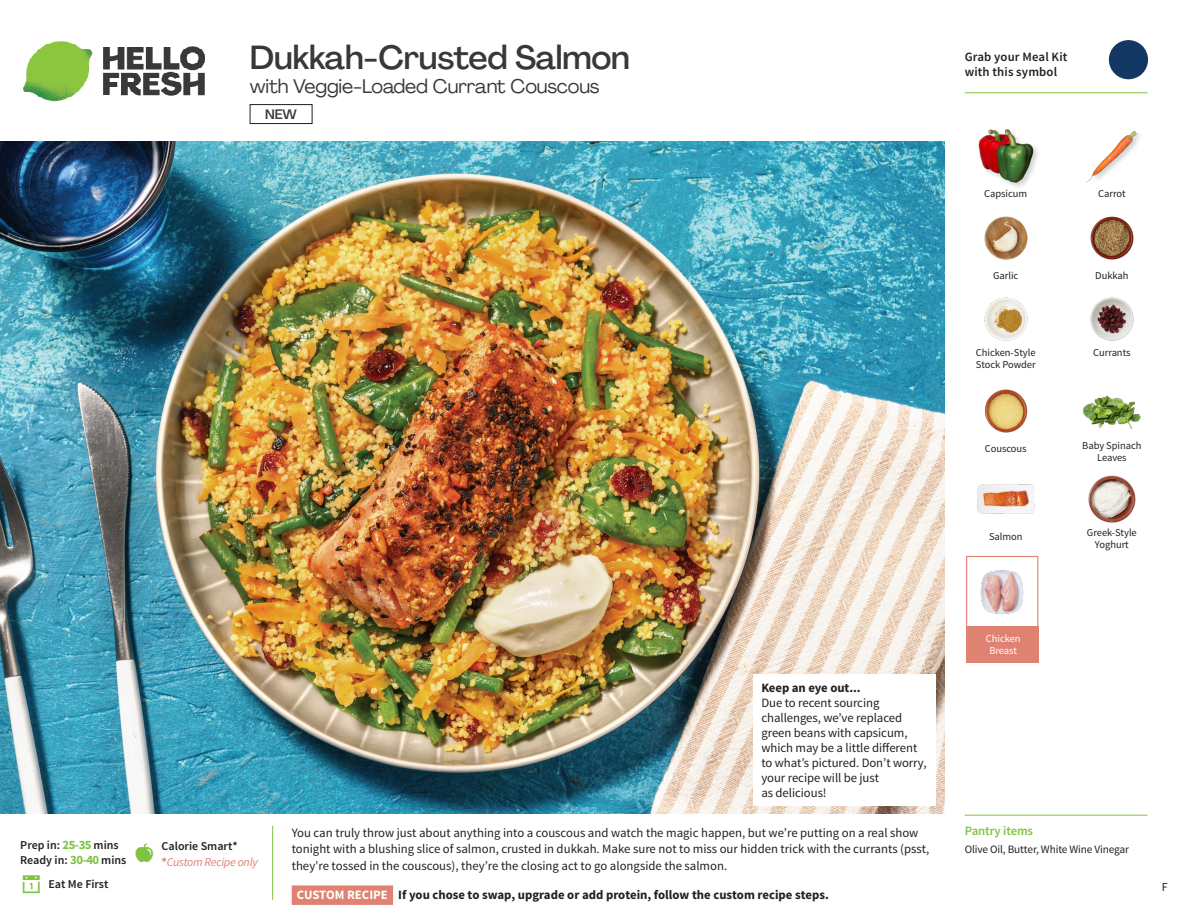
<style>
.page{position:relative;width:1188px;height:918px;background:#fff}
.page>*{position:absolute;margin:0;border:0;box-sizing:border-box;transform-origin:0 0}
._15_Titel_UK{font:500 33px "Agrandir";letter-spacing:-.01em;color:#383839}
._15_Titel_UK-2{font:19.5px "Agrandir";letter-spacing:-.01em;color:#383839}
.t1{font:500 13.5px "Agrandir";color:#383839}
.Step_6_Text_AU{font:12.75px/16.5px "Source Sans Pro";color:#231f20}
.Header_Back{font:12.75px/15px "Source Sans Pro";letter-spacing:-.005em;color:#231f20}
.Step_6_Text_AU-2{font:700 12.75px "Source Sans Pro";color:#231f20}
.t2{font:600 12.75px/15px "Source Sans Pro";letter-spacing:.01em;color:#231f20}
._04_Headers_Front{font:600 12.75px "Source Sans Pro";letter-spacing:-.01em;color:#81c340}
._04_Intro{font:600 12px "Source Sans Pro";color:#231f20}
._04_Intro-2{font:italic 12px "Source Sans Pro";letter-spacing:-.02em;color:#df8272}
.t3{font:12px "Source Sans Pro";color:#231f20}
._05_Pantry{font:11.25px "Source Sans Pro";letter-spacing:-.01em;color:#231f20}
._18_FRONT_ingredient{font:10.5px/12px "Source Sans Pro";letter-spacing:-.005em;color:#231f20;text-align:center}
._18_FRONT_ingredient-2{font:10.5px/12px "Source Sans Pro";letter-spacing:-.005em;color:#fff;text-align:center}
.s1{font-weight:700;font-size:12.75px;color:#81c340}
.s2{font-weight:700;font-style:normal}
.s3{font-weight:700}
.s4{color:#fff}
</style>
<div class="page">
<img style="left:23px;top:41px;width:182px;height:61px">
<img style="left:0;top:142px;width:945px;height:672px">
<div style="left:292px;top:885px;width:101px;height:20px;background:#e18a7b"></div>
<svg style="left:272px;top:825px;width:122px;height:79px"></svg>
<div style="left:966px;top:556px;width:72px;height:72px;border:1px solid #df8272"></div>
<div style="left:966px;top:626px;width:72px;height:37px;background:#df8272"></div>
<img style="left:980px;top:570px;width:44px;height:44px">
<div style="left:250px;top:104px;width:62px;height:20px;border:1px solid #231f20"></div>
<img style="left:1090px;top:297px;width:44px;height:44px">
<img style="left:1083px;top:395px;width:58px;height:35px">
<img style="left:984px;top:389px;width:44px;height:44px">
<img style="left:977px;top:484px;width:57px;height:30px">
<img style="left:984px;top:297px;width:44px;height:44px">
<img style="left:984px;top:216px;width:44px;height:44px">
<img style="left:1090px;top:216px;width:44px;height:44px">
<div style="left:977px;top:128px;width:63px;height:61px;background:#231f20;opacity:.2"></div>
<img style="left:977px;top:128px;width:57px;height:57px">
<img style="left:1086px;top:130px;width:54px;height:52px">
<img style="left:1088px;top:475px;width:48px;height:48px">
<hr style="left:965px;top:815px;width:183px;height:1px;background:#81c340">
<svg style="left:1091px;top:40px;width:58px;height:54px"></svg>
<hr style="left:965px;top:92px;width:183px;height:1px;background:#81c340">
<div style="left:753px;top:674px;width:183px;height:132px;background:#fff"></div>
<p class="_15_Titel_UK" style="left:250px;top:37px;width:381px">Dukkah-Crusted Salmon</p>
<p class="_15_Titel_UK-2" style="left:250px;top:74px;width:351px">with Veggie-Loaded Currant Couscous</p>
<p class="t1" style="left:265px;top:106px;width:33px">NEW</p>
<p class="_04_Intro" style="left:20px;top:837px;width:100px">Prep in: <span class="s1">25-35</span> mins</p>
<p class="_04_Intro" style="left:20px;top:852px;width:108px">Ready in: <span class="s1">30-40</span> mins</p>
<p class="_04_Intro" style="left:48px;top:876px;width:62px">Eat Me First</p>
<p class="_04_Intro" style="left:162px;top:838px;width:78px">Calorie Smart*</p>
<p class="_04_Intro-2" style="left:162px;top:855px;width:98px"><span class="s2">*</span>Custom Recipe only</p>
<p class="Header_Back" style="left:761px;top:681px;width:167px"><span class="s3">Keep an eye out...<br></span>Due to recent sourcing challenges, we’ve replaced green beans with capsicum, which may be a little different to what’s pictured. Don’t worry, your recipe will be just<br>as delicious!</p>
<p class="Step_6_Text_AU" style="left:292px;top:824px;width:639px">You can truly throw just about anything into a couscous and watch the magic happen, but we’re putting on a real show tonight with a blushing slice of salmon, crusted in dukkah. Make sure not to miss our hidden trick with the currants (psst, they’re tossed in the couscous), they’re the closing act to go alongside the salmon.</p>
<p class="Step_6_Text_AU-2" style="left:297px;top:887px;width:533px"><span class="s4">CUSTOM RECIPE</span> If you chose to swap, upgrade or add protein, follow the custom recipe steps.</p>
<p class="t2" style="left:965px;top:50px;width:104px">Grab your Meal Kit with this symbol</p>
<p class="_18_FRONT_ingredient" style="left:984px;top:188px;width:45px">Capsicum</p>
<p class="_18_FRONT_ingredient" style="left:1098px;top:188px;width:29px">Carrot</p>
<p class="_18_FRONT_ingredient" style="left:993px;top:270px;width:27px">Garlic</p>
<p class="_18_FRONT_ingredient" style="left:1095px;top:270px;width:35px">Dukkah</p>
<p class="_18_FRONT_ingredient" style="left:976px;top:346px;width:61px">Chicken-Style</p>
<p class="_18_FRONT_ingredient" style="left:1093px;top:346px;width:39px">Currants</p>
<p class="_18_FRONT_ingredient" style="left:976px;top:358px;width:61px">Stock Powder</p>
<p class="_18_FRONT_ingredient" style="left:985px;top:443px;width:43px">Couscous</p>
<p class="_18_FRONT_ingredient" style="left:989px;top:531px;width:35px">Salmon</p>
<p class="_18_FRONT_ingredient-2" style="left:986px;top:632px;width:36px">Chicken<br>Breast</p>
<p class="_18_FRONT_ingredient" style="left:1082px;top:440px;width:61px">Baby Spinach<br>Leaves</p>
<p class="_18_FRONT_ingredient" style="left:1087px;top:527px;width:51px">Greek-Style<br>Yoghurt</p>
<p class="_04_Headers_Front" style="left:965px;top:822px;width:70px">Pantry items</p>
<p class="_05_Pantry" style="left:965px;top:842px;width:166px">Olive Oil, Butter, White Wine Vinegar</p>
<p class="t3" style="left:1162px;top:879px;width:7px">F</p>
</div>
